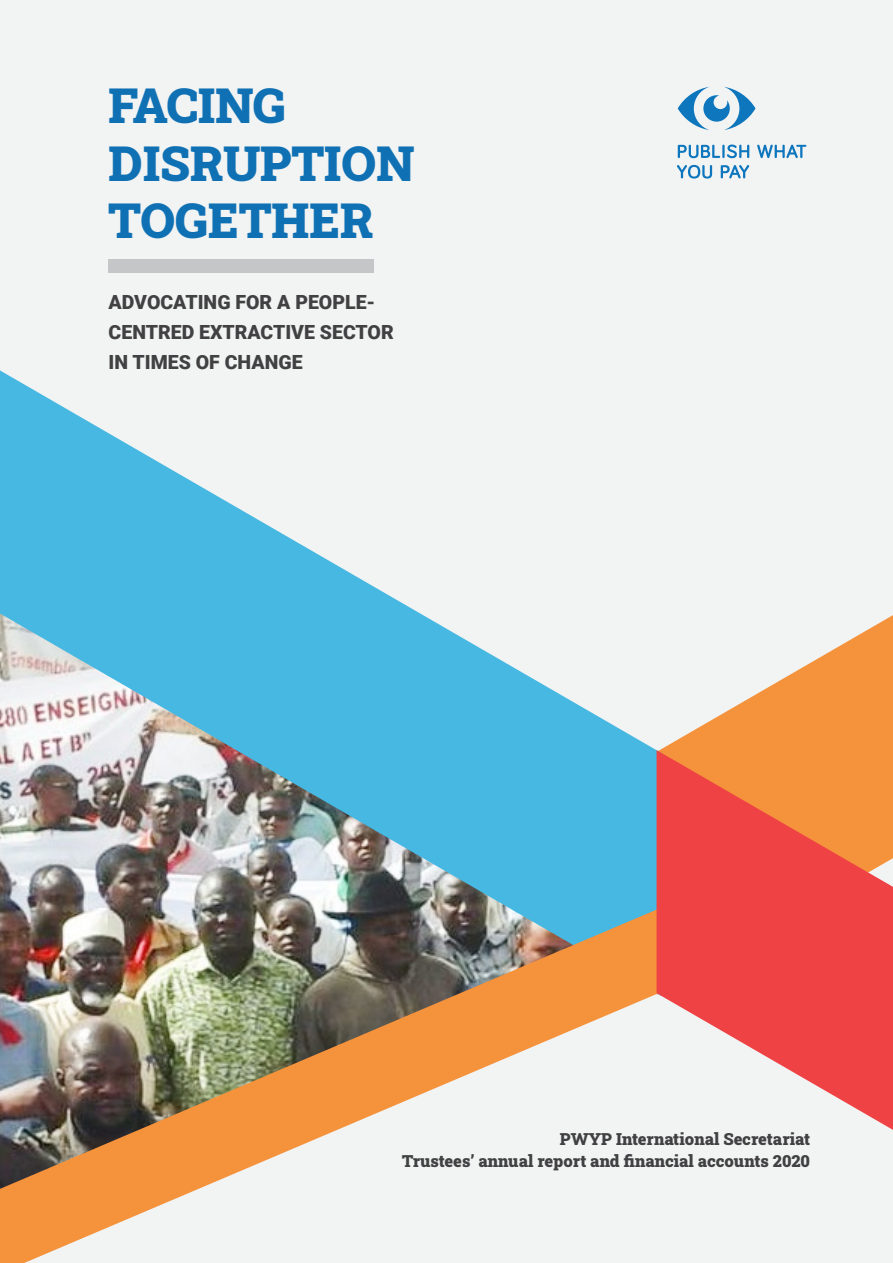
<style>
.page{position:relative;width:893px;height:1263px;background:#f2f3f3}
.page>*{position:absolute;margin:0;border:0;box-sizing:border-box;transform-origin:0 0}
.t1{font:900 48px/57.6px "Roboto Slab";color:#0f71b4}
.t2{font:900 19.5px/30px "Roboto";color:#414042}
.t3{font:900 16.5px/22.5px "Roboto Slab";color:#414042;text-align:right}
</style>
<div class="page">
<svg style="left:662px;top:615px;width:231px;height:135px"></svg>
<svg style="left:0;top:370px;width:662px;height:537px"></svg>
<img style="left:0;top:907px;width:657px;height:356px">
<svg style="left:657px;top:750px;width:236px;height:380px;fill:#ef4244"></svg>
<div style="left:108px;top:259px;width:266px;height:14px;background:#c4c6c8"></div>
<svg style="left:678px;top:87px;width:77px;height:43px"></svg>
<svg style="left:678px;top:145px;width:71px;height:13px"></svg>
<svg style="left:757px;top:145px;width:49px;height:13px"></svg>
<svg style="left:677px;top:165px;width:35px;height:14px"></svg>
<svg style="left:721px;top:165px;width:28px;height:13px"></svg>
<h1 class="t1" style="left:109px;top:76px;width:307px">FACING<br>DISRUPTION<br>TOGETHER</h1>
<p class="t2" style="left:109px;top:286px;width:287px">ADVOCATING FOR A PEOPLE-<br>CENTRED EXTRACTIVE SECTOR<br>IN TIMES OF CHANGE</p>
<p class="t3" style="left:402px;top:1127px;width:409px">PWYP International Secretariat<br>Trustees’ annual report and financial accounts 2020</p>
</div>
